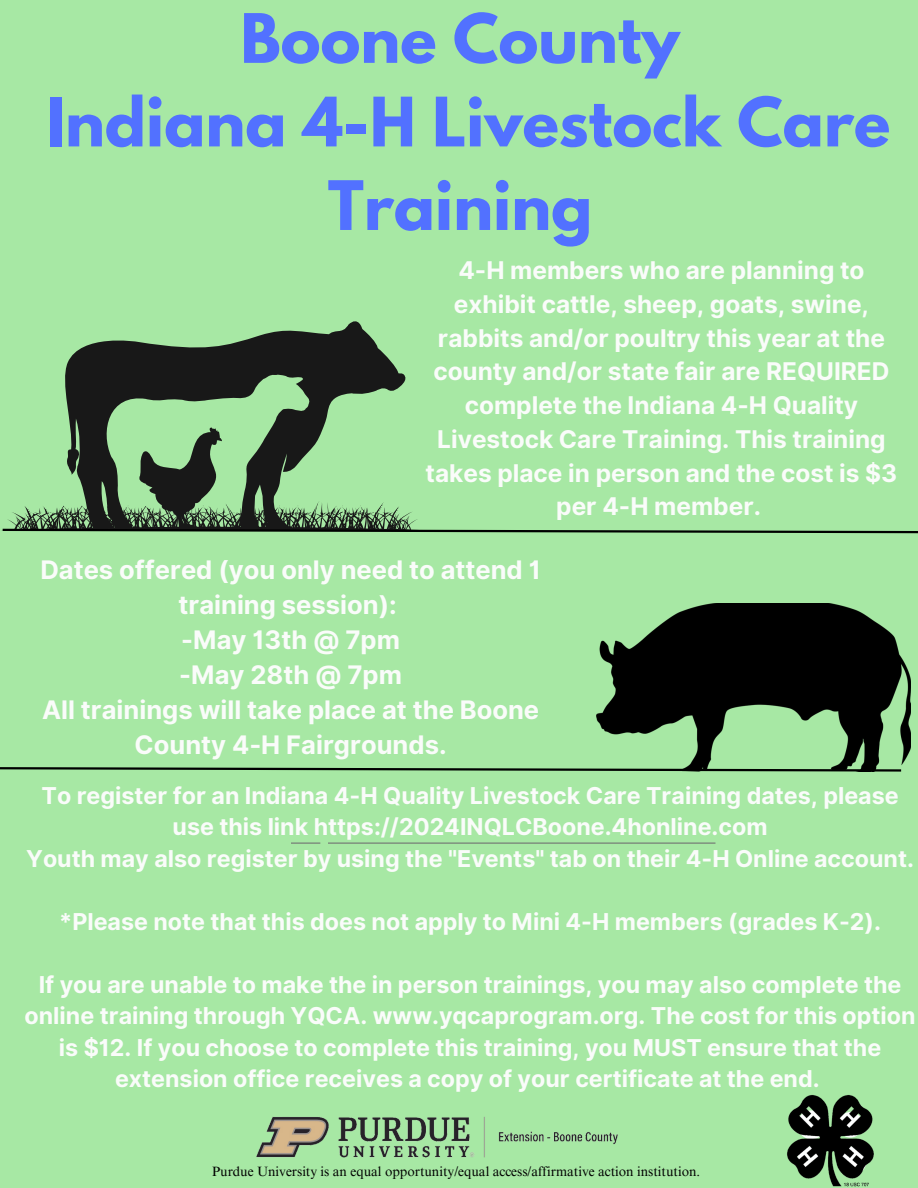
<style>
.page{position:relative;width:918px;height:1188px;background:#a7e8a4}
.page>*{position:absolute;margin:0;border:0;box-sizing:border-box;transform-origin:0 0}
.t1{font:700 60.3px/83.6px "League Spartan";color:#5271ff;text-align:center}
.t2{font:700 25.5px/34.8px "Inter";color:#fafcfa;text-align:center}
.t3{font:700 24.45px/33.8px "Inter";color:#fafcfa;text-align:center}
.t4{font:700 23.25px/31.5px "Inter";color:#fafcfa;text-align:center}
.t5{font:13.5px "Times NRMT Pro";color:#000}
</style>
<div class="page">
<svg style="left:2px;top:321px;width:416px;height:209px"></svg>
<svg style="left:127px;top:506px;width:2px;height:6px"></svg>
<svg style="left:142px;top:506px;width:5px;height:7px"></svg>
<svg style="left:279px;top:506px;width:6px;height:7px"></svg>
<svg style="left:342px;top:506px;width:9px;height:7px"></svg>
<img style="left:256px;top:1116px;width:362px;height:42px">
<svg style="left:291px;top:843px;width:424px;height:1px"></svg>
<img style="left:597px;top:603px;width:314px;height:169px">
<svg style="left:0;top:767px;width:901px;height:5px"></svg>
<svg style="left:3px;top:529px;width:915px;height:4px"></svg>
<img style="left:787px;top:1094px;width:87px;height:93px">
<p class="t1" style="left:46px;top:4px;width:845px">Boone County<br>Indiana 4-H Livestock Care<br>Training</p>
<h2 class="t3" style="left:426px;top:253px;width:473px">4-H members who are planning to exhibit cattle, sheep, goats, swine, rabbits and/or poultry this year at the county and/or state fair are REQUIRED complete the Indiana 4-H Quality Livestock Care Training. This training takes place in person and the cost is $3 per 4-H member.</h2>
<h2 class="t2" style="left:40px;top:552px;width:502px">Dates offered (you only need to attend 1 training session):<br>-May 13th @ 7pm<br>-May 28th @ 7pm<br>All trainings will take place at the Boone<br>County 4-H Fairgrounds.</h2>
<p class="t4" style="left:26px;top:779px;width:889px">To register for an Indiana 4-H Quality Livestock Care Training dates, please use this link https://2024INQLCBoone.4honline.com<br>Youth may also register by using the "Events" tab on their 4-H Online account.</p>
<h2 class="t4" style="left:59px;top:905px;width:823px">*Please note that this does not apply to Mini 4-H members (grades K-2).</h2>
<p class="t4" style="left:25px;top:968px;width:892px">If you are unable to make the in person trainings, you may also complete the online training through YQCA. www.yqcaprogram.org. The cost for this option is $12. If you choose to complete this training, you MUST ensure that the extension office receives a copy of your certificate at the end.</p>
<h2 class="t5" style="left:212px;top:1166px;width:490px">Purdue University is an equal opportunity/equal access/affirmative action institution.</h2>
</div>
